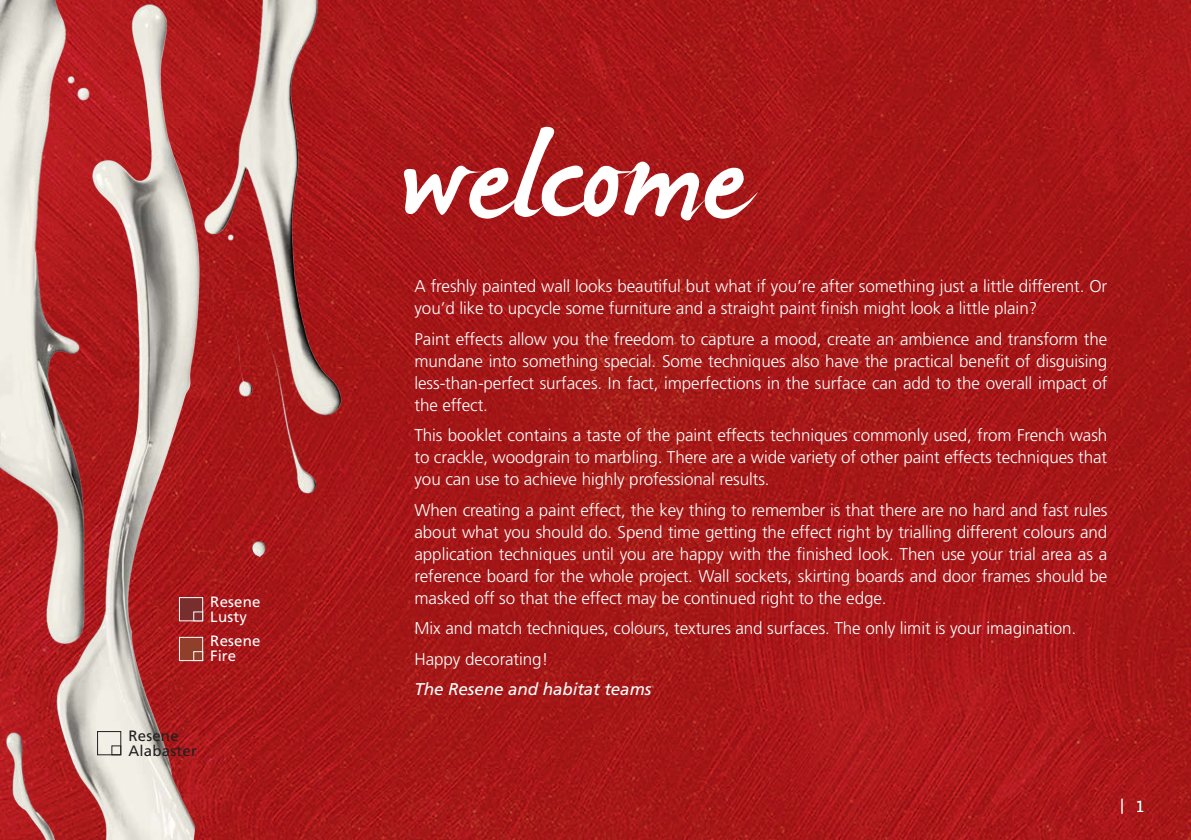
<style>
.page{position:relative;width:1191px;height:840px;background:#fff}
.page>*{position:absolute;margin:0;border:0;box-sizing:border-box;transform-origin:0 0}
.t1{font:114px "James Paul";color:#fff}
.A_body{font:300 17px/22px "Frutiger";letter-spacing:-.005em;color:#fff;text-align:justify}
.A_body-2{font:italic 17px "Frutiger";letter-spacing:-.005em;color:#fff}
.Swatch_Text__left{font:15px/15px "Frutiger";letter-spacing:.015em;color:#fff}
.Swatch_Text__left-2{font:15px/15px "Frutiger";letter-spacing:.015em;color:#231f20}
.t2{font:expanded 15px "Trade Gothic LH";color:#fff}
</style>
<div class="page">
<img style="left:348px;top:0;width:843px;height:839px">
<img style="left:0;top:0;width:348px;height:839px">
<div style="left:179px;top:597px;width:24px;height:23px;background:#782e2c;border:1px solid #fff"></div>
<div style="left:193px;top:611px;width:10px;height:9px;background:#782e2c;border:1px solid #fff"></div>
<div style="left:179px;top:636px;width:24px;height:24px;background:#8f3f2a;border:1px solid #fff"></div>
<div style="left:193px;top:651px;width:10px;height:9px;background:#8f3f2a;border:1px solid #fff"></div>
<div style="left:97px;top:730px;width:24px;height:24px;border:1px solid #231f20"></div>
<div style="left:112px;top:745px;width:9px;height:9px;border:1px solid #231f20"></div>
<p class="Swatch_Text__left" style="left:210px;top:593px;width:52px">Resene<br>Lusty</p>
<p class="Swatch_Text__left" style="left:210px;top:633px;width:52px">Resene<br>Fire</p>
<p class="Swatch_Text__left-2" style="left:128px;top:727px;width:70px">Resene<br>Alabaster</p>
<p class="t1" style="left:397px;top:123px;width:348px">welcome</p>
<p class="A_body" style="left:414px;top:275px;width:694px">A freshly painted wall looks beautiful but what if you’re after something just a little different. Or you’d like to upcycle some furniture and a straight paint finish might look a little plain?</p>
<p class="A_body" style="left:414px;top:327px;width:694px">Paint effects allow you the freedom to capture a mood, create an ambience and transform the mundane into something special. Some techniques also have the practical benefit of disguising less-than-perfect surfaces. In fact, imperfections in the surface can add to the overall impact of the effect.</p>
<p class="A_body" style="left:414px;top:424px;width:694px">This booklet contains a taste of the paint effects techniques commonly used, from French wash to crackle, woodgrain to marbling. There are a wide variety of other paint effects techniques that you can use to achieve highly professional results.</p>
<p class="A_body" style="left:414px;top:498px;width:694px">When creating a paint effect, the key thing to remember is that there are no hard and fast rules about what you should do. Spend time getting the effect right by trialling different colours and application techniques until you are happy with the finished look. Then use your trial area as a reference board for the whole project. Wall sockets, skirting boards and door frames should be masked off so that the effect may be continued right to the edge.</p>
<p class="A_body" style="left:414px;top:617px;width:663px">Mix and match techniques, colours, textures and surfaces. The only limit is your imagination.</p>
<p class="A_body" style="left:414px;top:647px;width:135px">Happy decorating!</p>
<p class="A_body-2" style="left:414px;top:679px;width:238px">The Resene and habitat teams</p>
<p class="t2" style="left:1120px;top:795px;width:26px">| 1</p>
</div>
